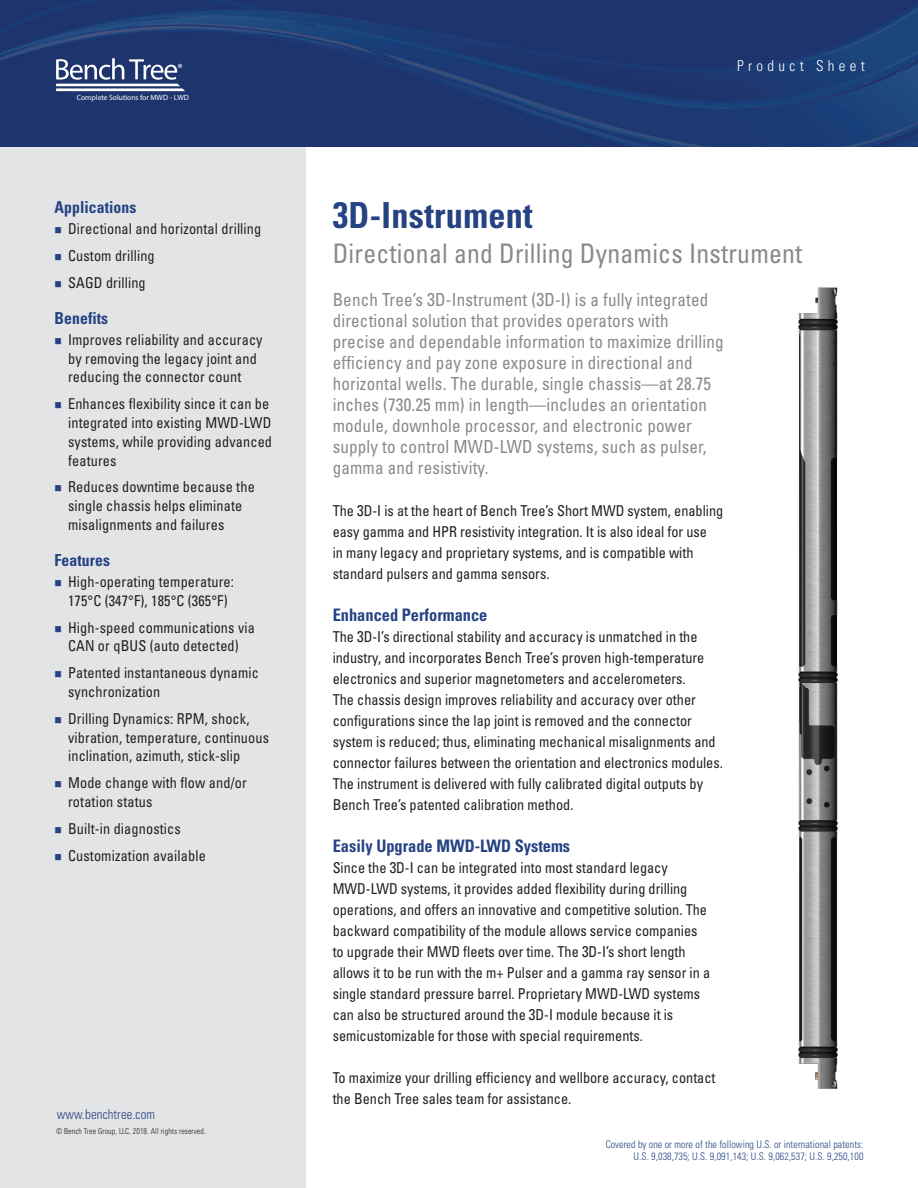
<style>
.page{position:relative;width:918px;height:1188px;background:#fff}
.page>*{position:absolute;margin:0;border:0;box-sizing:border-box;transform-origin:0 0}
.t1{font:700 condensed 36px "Univers";letter-spacing:.01em;color:#254283;scale:.95 1}
.t2{font:condensed 27px "Univers";letter-spacing:.01em;color:#87898c;scale:.95 1}
.t3{font:condensed 18px/21px "Univers";letter-spacing:.01em;color:#87898c;scale:.95 1}
.t4{font:700 condensed 17.25px "Univers";color:#254283;scale:.95 1}
.t5{font:700 condensed 16.5px "Univers";letter-spacing:.005em;color:#254283;scale:.95 1}
.t6{font:condensed 15px/21px "Univers";color:#231f20;scale:.95 1}
.t7{font:300 condensed 15px "Univers";letter-spacing:.29em;color:#fff}
.t8{font:300 condensed 13.5px "Univers";letter-spacing:.01em;color:#254283;scale:.95 1}
.t9{font:300 condensed 10.5px/12px "Univers";letter-spacing:.01em;color:#254283;text-align:right;scale:.95 1}
.t10{font:300 condensed 8.25px "Univers";letter-spacing:.01em;color:#231f20;scale:.95 1}
.t11{font:7.65px "Myriad Pro";letter-spacing:-.005em;color:#fff}
.s1{color:#254283}
.s2{font-size:36.75px}
.s3{font-size:18.6px}
.s4{font-size:15.6px}
</style>
<div class="page">
<div style="left:0;top:130px;width:306px;height:1058px;background:#e3e4e6"></div>
<img style="left:0;top:0;width:918px;height:147px">
<svg style="left:56px;top:58px;width:129px;height:33px"></svg>
<img style="left:798px;top:287px;width:40px;height:802px">
<p class="t11" style="left:77px;top:93px;width:114px">Complete Solutions for MWD - LWD</p>
<p class="t5" style="left:55px;top:197px;width:88px">Applications</p>
<p class="t6" style="left:55px;top:218px;width:219px"><span class="s1">■</span> Directional and horizontal drilling</p>
<p class="t6" style="left:55px;top:245px;width:107px"><span class="s1">■</span> Custom drilling</p>
<p class="t6" style="left:55px;top:272px;width:97px"><span class="s1">■</span> SAGD drilling</p>
<p class="t5" style="left:55px;top:308px;width:58px">Benefits</p>
<p class="t6" style="left:55px;top:330px;width:220px;line-height:18.8px;text-align:center"><span class="s1">■</span> Improves reliability and accuracy by removing the legacy joint and reducing the connector count</p>
<p class="t6" style="left:68px;top:394px;width:216px;line-height:18.8px;text-indent:-14px"><span class="s1">■</span> Enhances flexibility since it can be integrated into existing MWD-LWD systems, while providing advanced features</p>
<p class="t6" style="left:68px;top:478px;width:198px;line-height:18.8px;text-indent:-14px"><span class="s1">■</span> Reduces downtime because the single chassis helps eliminate misalignments and failures</p>
<p class="t5" style="left:55px;top:550px;width:60px">Features</p>
<p class="t6" style="left:55px;top:572px;width:190px;line-height:18.8px;text-align:center"><span class="s1">■</span> High-operating temperature:<br>175°C (347°F), 185°C (365°F)</p>
<p class="t6" style="left:55px;top:618px;width:212px;line-height:18.8px;text-align:center"><span class="s1">■</span> High-speed communications via<br>CAN or qBUS (auto detected)</p>
<p class="t6" style="left:68px;top:663px;width:203px;line-height:18.8px;text-indent:-14px"><span class="s1">■</span> Patented instantaneous dynamic synchronization</p>
<p class="t6" style="left:68px;top:709px;width:213px;line-height:18.8px;text-indent:-14px"><span class="s1">■</span> Drilling Dynamics: RPM, shock, vibration, temperature, continuous inclination, azimuth, stick-slip</p>
<p class="t6" style="left:68px;top:773px;width:190px;line-height:18.8px;text-indent:-14px"><span class="s1">■</span> Mode change with flow and/or rotation status</p>
<p class="t6" style="left:55px;top:818px;width:134px"><span class="s1">■</span> Built-in diagnostics</p>
<p class="t6" style="left:55px;top:845px;width:161px"><span class="s1">■</span> Customization available</p>
<p class="t8" style="left:57px;top:1106px;width:105px">www.benchtree.com</p>
<p class="t10" style="left:56px;top:1126px;width:159px">© Bench Tree Group, LLC, 2018. All rights reserved.</p>
<p class="t7" style="left:737px;top:57px;width:129px">Product Sheet</p>
<h1 class="t1" style="left:333px;top:193px;width:212px"><span class="s2">3</span>D-Instrument</h1>
<h2 class="t2" style="left:333px;top:236px;width:496px">Directional and Drilling Dynamics Instrument</h2>
<p class="t3" style="left:333px;top:289px;width:413px">Bench Tree’s <span class="s3">3</span>D-Instrument (<span class="s3">3</span>D-I) is a fully integrated directional solution that provides operators with precise and dependable information to maximize drilling efficiency and pay zone exposure in directional and horizontal wells. The durable, single chassis—at 28.75 inches (730.25 mm) in length—includes an orientation module, downhole processor, and electronic power supply to control MWD-LWD systems, such as pulser, gamma and resistivity.</p>
<p class="t6" style="left:333px;top:500px;width:413px">The <span class="s4">3</span>D-I is at the heart of Bench Tree’s Short MWD system, enabling easy gamma and HPR resistivity integration. It is also ideal for use<br>in many legacy and proprietary systems, and is compatible with standard pulsers and gamma sensors.</p>
<p class="t4" style="left:333px;top:604px;width:164px">Enhanced Performance</p>
<p class="t6" style="left:333px;top:626px;width:412px">The <span class="s4">3</span>D-I’s directional stability and accuracy is unmatched in the industry, and incorporates Bench Tree’s proven high-temperature electronics and superior magnetometers and accelerometers.<br>The chassis design improves reliability and accuracy over other configurations since the lap joint is removed and the connector system is reduced; thus, eliminating mechanical misalignments and connector failures between the orientation and electronics modules.<br>The instrument is delivered with fully calibrated digital outputs by Bench Tree’s patented calibration method.</p>
<p class="t4" style="left:333px;top:835px;width:252px">Easily Upgrade MWD-LWD Systems</p>
<p class="t6" style="left:333px;top:857px;width:399px">Since the <span class="s4">3</span>D-I can be integrated into most standard legacy MWD-LWD systems, it provides added flexibility during drilling operations, and offers an innovative and competitive solution. The backward compatibility of the module allows service companies to upgrade their MWD fleets over time. The <span class="s4">3</span>D-I’s short length allows it to be run with the m+ Pulser and a gamma ray sensor in a single standard pressure barrel. Proprietary MWD-LWD systems can also be structured around the <span class="s4">3</span>D-I module because it is semicustomizable for those with special requirements.</p>
<p class="t6" style="left:333px;top:1067px;width:404px">To maximize your drilling efficiency and wellbore accuracy, contact the Bench Tree sales team for assistance.</p>
<p class="t9" style="left:606px;top:1138px;width:273px">Covered by one or more of the following U.S. or international patents:<br>U.S. 9,038,735; U.S. 9,091,143; U.S. 9,062,537; U.S. 9,250,100</p>
</div>
